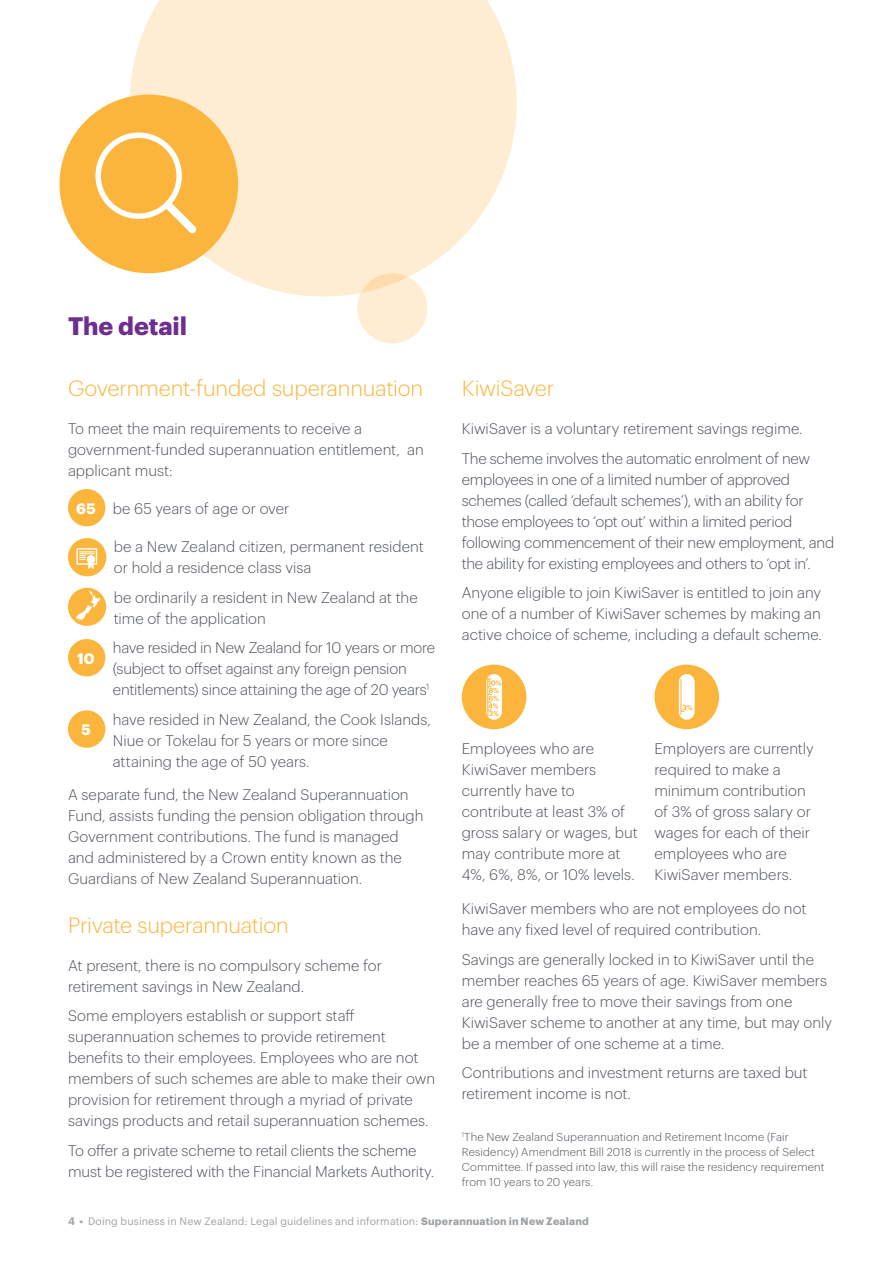
<style>
.page{position:relative;width:893px;height:1263px;background:#fff}
.page>*{position:absolute;margin:0;border:0;box-sizing:border-box;transform-origin:0 0}
.t1{font:700 24.75px "Dentons Sans";letter-spacing:-.005em;color:#6f2e8f}
.t2{font:300 21.75px "Dentons Sans";letter-spacing:-.01em;color:#fcb53c}
.t3{font:300 15px/21px "Dentons Sans";letter-spacing:-.005em;color:#4e525a}
.t4{font:700 14.85px "Dentons Sans";color:#fff}
.t5{font:300 11.25px/15px "Dentons Sans";letter-spacing:.01em;color:#4e525a}
.t6{font:10.5px "Dentons Sans";letter-spacing:.015em;color:#9fa2a5}
.s1{font-weight:700;font-size:14.85px;color:#fff}
.s2{font-weight:600}
.s3{font-weight:700}
</style>
<div class="page">
<div style="left:68px;top:489px;width:37px;height:37px;background:#fcb53c;border-radius:50%"></div>
<div style="left:68px;top:538px;width:38px;height:38px;background:#fcb53c;border-radius:50%"></div>
<svg style="left:77px;top:548px;width:20px;height:21px"></svg>
<div style="left:68px;top:588px;width:38px;height:38px;background:#fcb53c;border-radius:50%"></div>
<svg style="left:76px;top:590px;width:24px;height:31px"></svg>
<div style="left:68px;top:639px;width:37px;height:37px;background:#fcb53c;border-radius:50%"></div>
<div style="left:68px;top:710px;width:37px;height:38px;background:#fcb53c;border-radius:50%"></div>
<div style="left:462px;top:665px;width:64px;height:64px;background:#fcb53c;border-radius:50%"></div>
<svg style="left:486px;top:674px;width:16px;height:46px"></svg>
<hr style="left:487px;top:678px;width:1px;height:38px;background:#fcb53c">
<svg style="left:488px;top:679px;width:13px;height:37px"></svg>
<div style="left:654px;top:665px;width:65px;height:64px;background:#fcb53c;border-radius:50%"></div>
<div style="left:679px;top:674px;width:16px;height:46px;background:#fff;border-radius:8px"></div>
<hr style="left:681px;top:679px;width:1px;height:36px;background:#fcb53c">
<svg style="left:681px;top:705px;width:11px;height:7px"></svg>
<svg style="left:130px;top:0;width:387px;height:297px;background:#feefd8"></svg>
<div style="left:60px;top:95px;width:178px;height:178px;background:#fcb53c;border-radius:50%"></div>
<svg style="left:95px;top:132px;width:101px;height:101px"></svg>
<div style="left:357px;top:273px;width:70px;height:70px;background:#ffedd3;border-radius:50%"></div>
<h1 class="t1" style="left:68px;top:307px;width:120px">The detail</h1>
<h2 class="t2" style="left:68px;top:372px;width:357px">Government-funded superannuation</h2>
<p class="t3" style="left:68px;top:417px;width:357px">To meet the main requirements to receive a government-funded superannuation entitlement, an applicant must:</p>
<p class="t3" style="left:76px;top:497px;width:215px"><span class="s1">65</span> be 65 years of age or over</p>
<p class="t3" style="left:114px;top:535px;width:312px">be a New Zealand citizen, permanent resident or hold a residence class visa</p>
<p class="t3" style="left:114px;top:586px;width:306px">be ordinarily a resident in New Zealand at the time of the application</p>
<p class="t4" style="left:77px;top:647px;width:19px">10</p>
<p class="t3" style="left:113px;top:636px;width:324px">have resided in New Zealand for 10 years or more (subject to offset against any foreign pension entitlements) since attaining the age of 20 years<sup>1</sup></p>
<p class="t4" style="left:81px;top:718px;width:11px">5</p>
<p class="t3" style="left:113px;top:708px;width:320px">have resided in New Zealand, the Cook Islands,<br>Niue or Tokelau for 5 years or more since attaining the age of 50 years.</p>
<p class="t3" style="left:68px;top:783px;width:357px">A separate fund, the New Zealand Superannuation Fund, assists funding the pension obligation through Government contributions. The fund is managed and administered by a Crown entity known as the Guardians of New Zealand Superannuation.</p>
<h2 class="t2" style="left:68px;top:909px;width:222px">Private superannuation</h2>
<p class="t3" style="left:68px;top:954px;width:315px">At present, there is no compulsory scheme for retirement savings in New Zealand.</p>
<p class="t3" style="left:68px;top:1004px;width:369px">Some employers establish or support staff superannuation schemes to provide retirement benefits to their employees. Employees who are not members of such schemes are able to make their own provision for retirement through a myriad of private savings products and retail superannuation schemes.</p>
<p class="t3" style="left:68px;top:1139px;width:368px">To offer a private scheme to retail clients the scheme must be registered with the Financial Markets Authority.</p>
<h2 class="t2" style="left:462px;top:372px;width:94px">KiwiSaver</h2>
<p class="t3" style="left:462px;top:413px;width:350px;line-height:29.5px">KiwiSaver is a voluntary retirement savings regime.<br>The scheme involves the automatic enrolment of new</p>
<p class="t3" style="left:462px;top:468px;width:374px">employees in one of a limited number of approved schemes (called ‘default schemes’), with an ability for those employees to ‘opt out’ within a limited period following commencement of their new employment, and the ability for existing employees and others to ‘opt in’.</p>
<p class="t3" style="left:462px;top:581px;width:362px;text-align:justify">Anyone eligible to join KiwiSaver is entitled to join any one of a number of KiwiSaver schemes by making an active choice of scheme, including a default scheme.</p>
<p class="t3" style="left:462px;top:737px;width:178px">Employees who are<br>KiwiSaver members currently have to contribute at least 3% of gross salary or wages, but may contribute more at<br>4%, 6%, 8%, or 10% levels.</p>
<p class="t3" style="left:654px;top:737px;width:161px">Employers are currently required to make a minimum contribution of 3% of gross salary or wages for each of their employees who are<br>KiwiSaver members.</p>
<p class="t3" style="left:462px;top:897px;width:346px">KiwiSaver members who are not employees do not have any fixed level of required contribution.</p>
<p class="t3" style="left:462px;top:948px;width:372px">Savings are generally locked in to KiwiSaver until the member reaches 65 years of age. KiwiSaver members are generally free to move their savings from one KiwiSaver scheme to another at any time, but may only be a member of one scheme at a time.</p>
<p class="t3" style="left:462px;top:1061px;width:347px">Contributions and investment returns are taxed but retirement income is not.</p>
<p class="t5" style="left:462px;top:1128px;width:364px"><sup>1</sup>The New Zealand Superannuation and Retirement Income (Fair Residency) Amendment Bill 2018 is currently in the process of Select Committee. If passed into law, this will raise the residency requirement from 10 years to 20 years.</p>
<p class="t6" style="left:68px;top:1213px;width:522px"><span class="s2">4 •</span> Doing business in New Zealand: Legal guidelines and information: <span class="s3">Superannuation in New Zealand</span></p>
</div>
